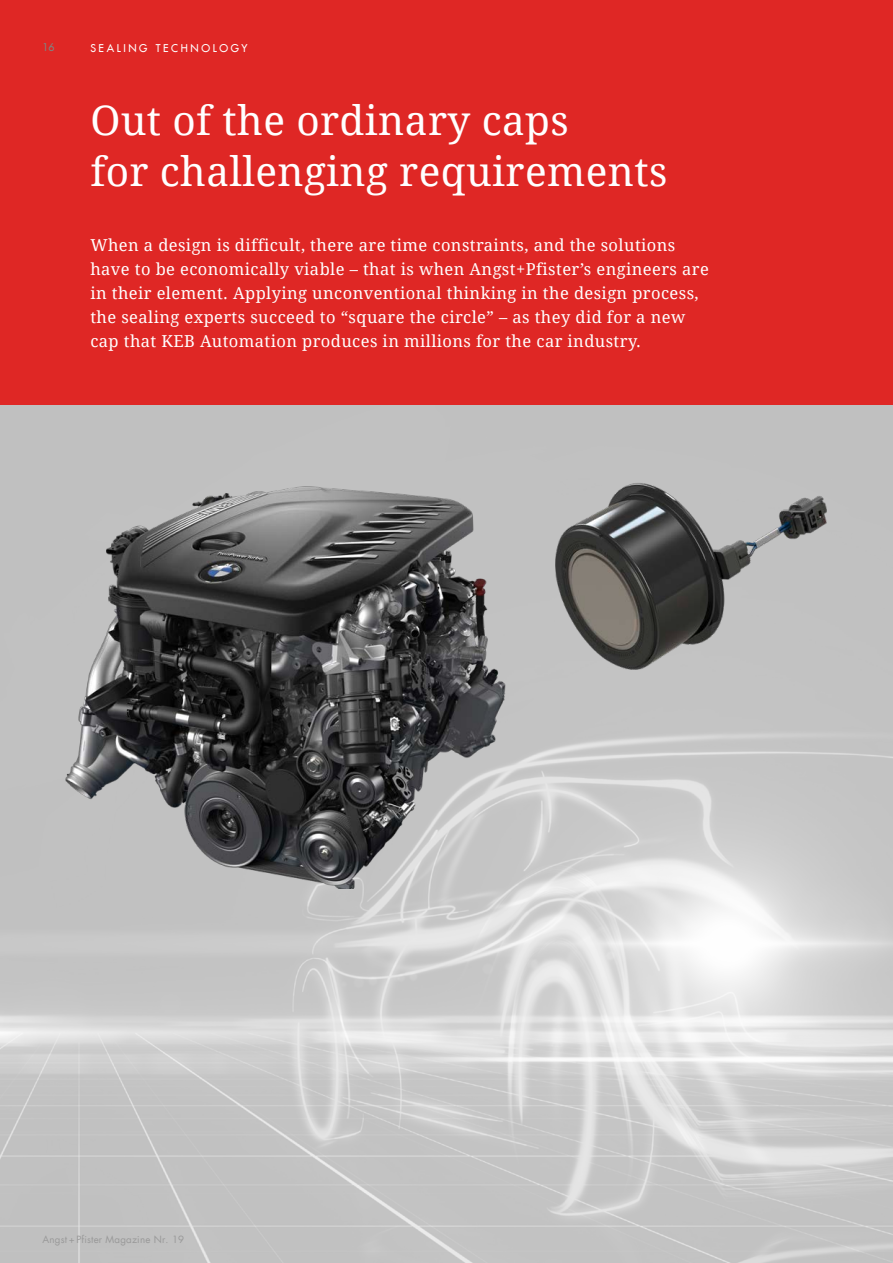
<style>
.page{position:relative;width:893px;height:1263px;background:#fff}
.page>*{position:absolute;margin:0;border:0;box-sizing:border-box;transform-origin:0 0}
.t1{font:40.5px/51px "Droid Serif";letter-spacing:.01em;color:#fff}
.t2{font:16.5px/24px "Droid Serif";letter-spacing:.025em;color:#fff}
.t3{font:10.5px "Futura LT";letter-spacing:.25em;color:#fff}
.t4{font:10.5px "Futura LT";color:#818281}
.t5{font:9.75px "Futura LT";letter-spacing:.02em;color:#999}
</style>
<div class="page">
<img style="left:0;top:404px;width:893px;height:859px">
<img style="left:57px;top:482px;width:459px;height:407px">
<img style="left:550px;top:482px;width:281px;height:188px">
<div style="left:0;top:0;width:893px;height:404px;background:#df2725"></div>
<p class="t4" style="left:43px;top:40px;width:14px">16</p>
<p class="t3" style="left:90px;top:41px;width:159px">SEALING TECHNOLOGY</p>
<h1 class="t1" style="left:90px;top:95px;width:579px">Out of the ordinary caps<br>for challenging requirements</h1>
<p class="t2" style="left:90px;top:233px;width:620px">When a design is difficult, there are time constraints, and the solutions have to be economically viable – that is when Angst+Pfister’s engineers are in their element. Applying unconventional thinking in the design process, the sealing experts succeed to “square the circle” – as they did for a new cap that KEB Automation produces in millions for the car industry.</p>
<p class="t5" style="left:43px;top:1233px;width:143px">Angst + Pfister Magazine Nr. 19</p>
</div>
